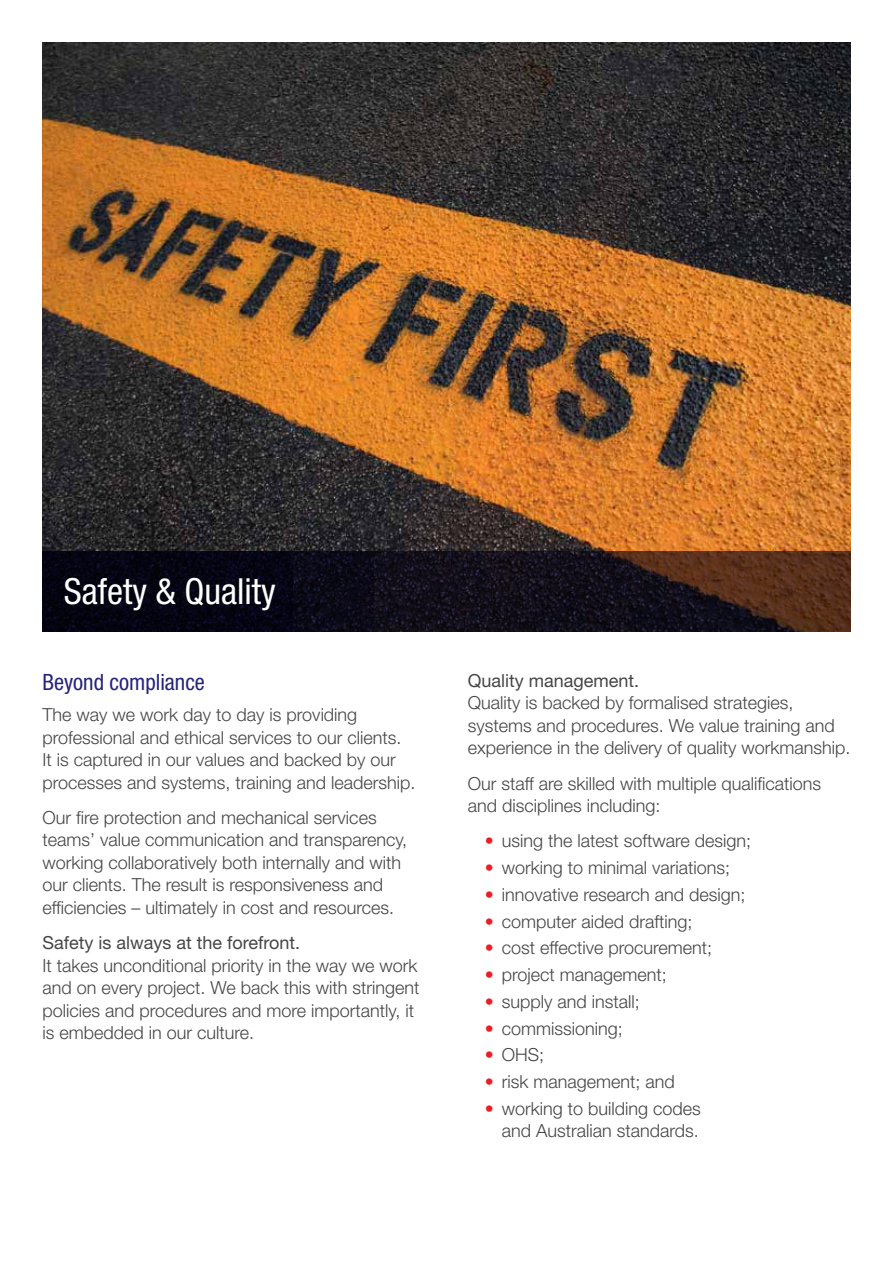
<style>
.page{position:relative;width:893px;height:1263px;background:#fff}
.page>*{position:absolute;margin:0;border:0;box-sizing:border-box;transform-origin:0 0}
.t1{font:condensed 36px "Helvetica Neue LT Std";color:#fff}
.t2{font:condensed 22.5px "Helvetica Neue LT Std";color:#26247b}
.t3{font:300 18px/22.5px "Helvetica Neue LT Std";color:#464547}
.t4{font:18px "Helvetica Neue LT Std";color:#464547}
.s1{color:#ed1d24}
</style>
<div class="page">
<img style="left:43px;top:43px;width:807px;height:508px">
<svg style="left:43px;top:551px;width:250px;height:80px;fill:#050411"></svg>
<svg style="left:293px;top:551px;width:81px;height:80px;fill:#0b0916"></svg>
<svg style="left:374px;top:551px;width:476px;height:80px"></svg>
<h1 class="t1" style="left:64px;top:570px;width:213px">Safety &amp; Quality</h1>
<p class="t2" style="left:43px;top:669px;width:164px">Beyond compliance</p>
<p class="t3" style="left:43px;top:703px;width:375px">The way we work day to day is providing professional and ethical services to our clients.<br>It is captured in our values and backed by our processes and systems, training and leadership.</p>
<p class="t3" style="left:43px;top:806px;width:366px">Our fire protection and mechanical services teams’ value communication and transparency, working collaboratively both internally and with our clients. The result is responsiveness and efficiencies – ultimately in cost and resources.</p>
<p class="t4" style="left:43px;top:932px;width:259px">Safety is always at the forefront.</p>
<p class="t3" style="left:43px;top:954px;width:379px">It takes unconditional priority in the way we work and on every project. We back this with stringent policies and procedures and more importantly, it is embedded in our culture.</p>
<p class="t4" style="left:468px;top:670px;width:173px">Quality management.</p>
<p class="t3" style="left:468px;top:691px;width:384px">Quality is backed by formalised strategies, systems and procedures. We value training and experience in the delivery of quality workmanship.</p>
<p class="t3" style="left:468px;top:772px;width:355px">Our staff are skilled with multiple qualifications and disciplines including:</p>
<p class="t3" style="left:485px;top:829px;width:268px"><span class="s1">•</span> using the latest software design;</p>
<p class="t3" style="left:485px;top:856px;width:247px"><span class="s1">•</span> working to minimal variations;</p>
<p class="t3" style="left:485px;top:883px;width:262px"><span class="s1">•</span> innovative research and design;</p>
<p class="t3" style="left:485px;top:910px;width:209px"><span class="s1">•</span> computer aided drafting;</p>
<p class="t3" style="left:485px;top:936px;width:229px"><span class="s1">•</span> cost effective procurement;</p>
<p class="t3" style="left:485px;top:963px;width:184px"><span class="s1">•</span> project management;</p>
<p class="t3" style="left:485px;top:990px;width:156px"><span class="s1">•</span> supply and install;</p>
<p class="t3" style="left:485px;top:1017px;width:140px"><span class="s1">•</span> commissioning;</p>
<p class="t3" style="left:485px;top:1043px;width:61px"><span class="s1">•</span> OHS;</p>
<p class="t3" style="left:485px;top:1070px;width:192px"><span class="s1">•</span> risk management; and</p>
<p class="t3" style="left:485px;top:1097px;width:218px;text-align:right"><span class="s1">•</span> working to building codes and Australian standards.</p>
</div>
